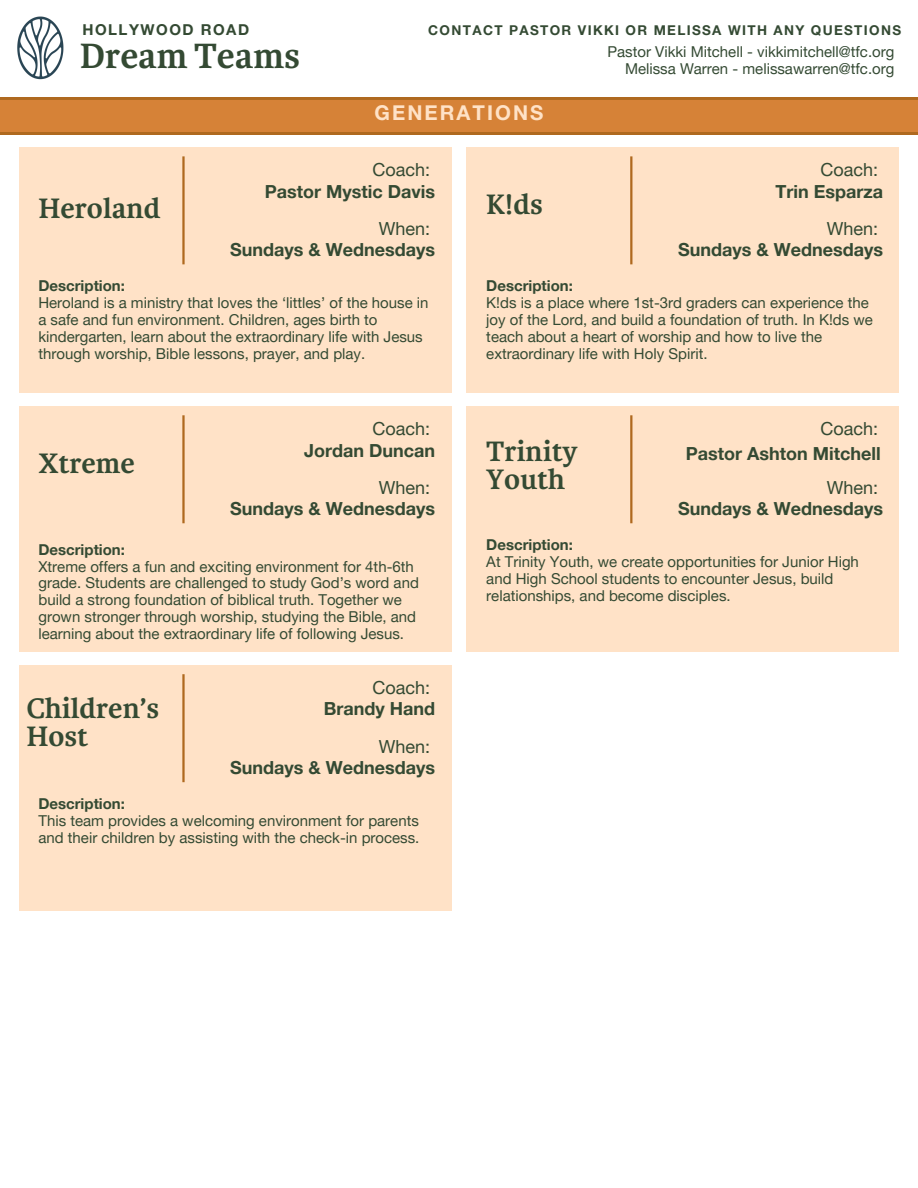
<style>
.page{position:relative;width:918px;height:1188px;background:#fff}
.page>*{position:absolute;margin:0;border:0;box-sizing:border-box;transform-origin:0 0}
.t1{font:700 37.5px "Karmina";color:#344a33}
.t2{font:700 30px/28.2px "Karmina";color:#344a33}
.t3{font:700 20.4px "Helvetica Neue LT Pro";letter-spacing:.1em;color:#ffe2c7}
.t4{font:700 18px "Helvetica Neue LT Pro";color:#344a33}
.t5{font:18px "Helvetica Neue LT Pro";color:#344a33}
.t6{font:15px/16.8px "Helvetica Neue LT Pro";color:#344a33}
.t7{font:700 15px "Helvetica Neue LT Pro";color:#344a33}
.t8{font:700 15px "Helvetica Neue LT Pro";letter-spacing:.1em;color:#344a33}
.t9{font:700 13.5px "Helvetica Neue LT Pro";letter-spacing:.1em;color:#344a33}
</style>
<div class="page">
<img style="left:17px;top:16px;width:47px;height:64px">
<svg style="left:0;top:98px;width:918px;height:36px;background:#d17f34"></svg>
<div style="left:19px;top:148px;width:432px;height:245px;background:#ffe2c7"></div>
<div style="left:467px;top:148px;width:432px;height:245px;background:#ffe2c7"></div>
<hr style="left:182px;top:156px;width:3px;height:108px;background:#af691f">
<hr style="left:630px;top:156px;width:2px;height:108px;background:#af691f">
<div style="left:19px;top:407px;width:432px;height:245px;background:#ffe2c7"></div>
<div style="left:467px;top:407px;width:432px;height:245px;background:#ffe2c7"></div>
<hr style="left:182px;top:415px;width:3px;height:108px;background:#af691f">
<hr style="left:630px;top:415px;width:2px;height:108px;background:#af691f">
<div style="left:19px;top:666px;width:432px;height:245px;background:#ffe2c7"></div>
<hr style="left:182px;top:674px;width:3px;height:108px;background:#af691f">
<p class="t8" style="left:82px;top:24px;width:168px">HOLLYWOOD ROAD</p>
<h6 class="t1" style="left:80px;top:36px;width:222px">Dream Teams</h6>
<h1 class="t9" style="left:428px;top:25px;width:474px">CONTACT PASTOR VIKKI OR MELISSA WITH ANY QUESTIONS</h1>
<h6 class="t3" style="left:375px;top:106px;width:170px">GENERATIONS</h6>
<p class="t6" style="left:607px;top:46px;width:288px">Pastor Vikki Mitchell - vikkimitchell@tfc.org</p>
<p class="t6" style="left:625px;top:62px;width:271px">Melissa Warren - melissawarren@tfc.org</p>
<h3 class="t5" style="left:373px;top:163px;width:59px">Coach:</h3>
<p class="t5" style="left:820px;top:163px;width:59px">Coach:</p>
<h5 class="t4" style="left:265px;top:185px;width:172px">Pastor Mystic Davis</h5>
<h4 class="t4" style="left:775px;top:185px;width:109px">Trin Esparza</h4>
<h2 class="t5" style="left:379px;top:222px;width:53px">When:</h2>
<h5 class="t5" style="left:827px;top:222px;width:53px">When:</h5>
<h4 class="t4" style="left:230px;top:244px;width:207px">Sundays &amp; Wednesdays</h4>
<p class="t4" style="left:678px;top:244px;width:207px">Sundays &amp; Wednesdays</p>
<p class="t2" style="left:38px;top:194px;width:123px">Heroland</p>
<p class="t2" style="left:486px;top:190px;width:58px">K!ds</p>
<p class="t7" style="left:38px;top:281px;width:88px">Description:</p>
<p class="t6" style="left:38px;top:297px;width:392px">Heroland is a ministry that loves the ‘littles’ of the house in a safe and fun environment. Children, ages birth to kindergarten, learn about the extraordinary life with Jesus through worship, Bible lessons, prayer, and play.</p>
<h5 class="t7" style="left:486px;top:281px;width:88px">Description:</h5>
<p class="t6" style="left:486px;top:297px;width:388px">K!ds is a place where 1st-3rd graders can experience the joy of the Lord, and build a foundation of truth. In K!ds we teach about a heart of worship and how to live the extraordinary life with Holy Spirit.</p>
<h5 class="t2" style="left:38px;top:449px;width:98px">Xtreme</h5>
<h5 class="t5" style="left:373px;top:422px;width:59px">Coach:</h5>
<h4 class="t5" style="left:820px;top:422px;width:59px">Coach:</h4>
<p class="t4" style="left:304px;top:444px;width:133px">Jordan Duncan</p>
<p class="t4" style="left:686px;top:448px;width:196px">Pastor Ashton Mitchell</p>
<p class="t5" style="left:379px;top:481px;width:53px">When:</p>
<h5 class="t5" style="left:827px;top:481px;width:53px">When:</h5>
<h4 class="t4" style="left:230px;top:503px;width:207px">Sundays &amp; Wednesdays</h4>
<h2 class="t4" style="left:678px;top:503px;width:207px">Sundays &amp; Wednesdays</h2>
<h4 class="t2" style="left:486px;top:437px;width:93px">Trinity<br>Youth</h4>
<h4 class="t7" style="left:38px;top:544px;width:88px">Description:</h4>
<h5 class="t6" style="left:38px;top:560px;width:382px">Xtreme offers a fun and exciting environment for 4th-6th grade. Students are challenged to study God’s word and build a strong foundation of biblical truth. Together we grown stronger through worship, studying the Bible, and learning about the extraordinary life of following Jesus.</h5>
<h5 class="t2" style="left:26px;top:694px;width:134px">Children’s<br>Host</h5>
<h4 class="t7" style="left:38px;top:799px;width:88px">Description:</h4>
<h4 class="t5" style="left:373px;top:681px;width:59px">Coach:</h4>
<p class="t4" style="left:324px;top:703px;width:113px">Brandy Hand</p>
<p class="t5" style="left:379px;top:740px;width:53px">When:</p>
<h2 class="t4" style="left:230px;top:761px;width:207px">Sundays &amp; Wednesdays</h2>
<h5 class="t6" style="left:38px;top:815px;width:383px">This team provides a welcoming environment for parents and their children by assisting with the check-in process.</h5>
<p class="t7" style="left:486px;top:540px;width:88px">Description:</p>
<h2 class="t6" style="left:486px;top:556px;width:374px">At Trinity Youth, we create opportunities for Junior High and High School students to encounter Jesus, build relationships, and become disciples.</h2>
</div>
